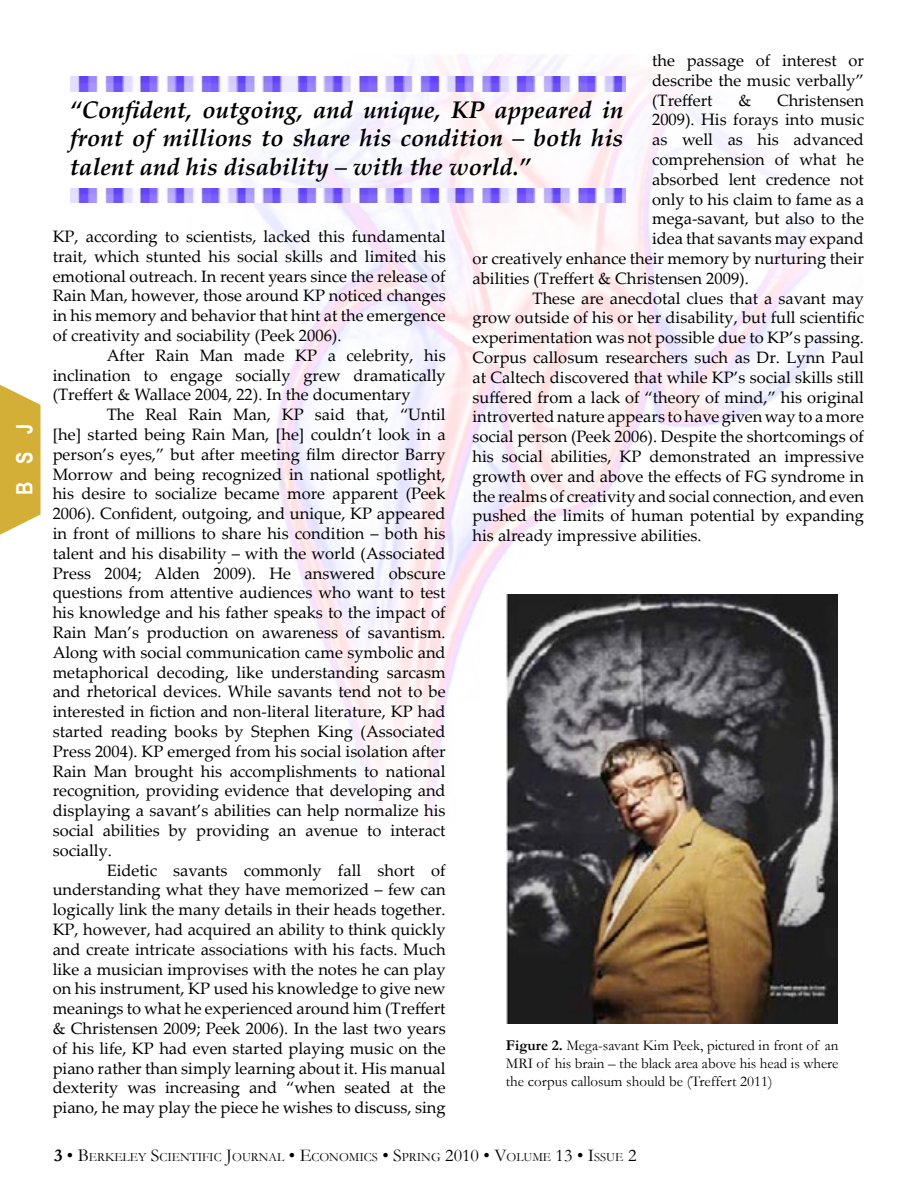
<style>
.page{position:relative;width:918px;height:1188px;background:#fff}
.page>*{position:absolute;margin:0;border:0;box-sizing:border-box;transform-origin:0 0}
.t1{font:italic 700 24px/28.8px "Palatino Linotype";color:#000;text-align:justify}
.t2{font:700 22.5px "Arial Narrow";color:#fffffe}
.t3{font:16.5px/19.8px "Palatino Linotype";color:#000;text-align:justify}
.t4{font:15px/18px "Garamond";color:#000;text-align:justify}
.t5{font:12.6px "Garamond";color:#000}
.s1{font-weight:700}
.s2{font-weight:700;font-size:18px}
.s3{font-size:18px}
</style>
<div class="page">
<svg style="left:0;top:384px;width:40px;height:151px"></svg>
<img style="left:167px;top:54px;width:675px;height:768px">
<img style="left:506px;top:594px;width:331px;height:429px">
<img style="left:70px;top:188px;width:555px;height:15px">
<img style="left:70px;top:77px;width:555px;height:14px">
<h2 class="t2" style="left:8px;top:495px;width:73px;rotate:-90deg">BSJ</h2>
<p class="t3" style="left:652px;top:50px;width:213px">the passage of interest or describe the music verbally” (Treffert</p>
<p class="t3" style="left:738px;top:90px;width:14px">&amp;</p>
<p class="t3" style="left:777px;top:90px;width:89px">Christensen</p>
<p class="t3" style="left:652px;top:109px;width:213px">2009). His forays into music</p>
<p class="t3" style="left:652px;top:129px;width:213px">as well as his advanced</p>
<p class="t3" style="left:652px;top:149px;width:213px">comprehension of what he</p>
<p class="t3" style="left:652px;top:169px;width:213px">absorbed lent credence not</p>
<p class="t3" style="left:652px;top:189px;width:213px">only to his claim to fame as a</p>
<p class="t3" style="left:652px;top:208px;width:213px">mega-savant, but also to the</p>
<p class="t3" style="left:652px;top:228px;width:213px">idea that savants may expand</p>
<p class="t3" style="left:473px;top:248px;width:393px">or creatively enhance their memory by nurturing their</p>
<p class="t3" style="left:473px;top:268px;width:278px">abilities (Treffert &amp; Christensen 2009).</p>
<p class="t3" style="left:533px;top:288px;width:333px">These are anecdotal clues that a savant may</p>
<p class="t3" style="left:473px;top:307px;width:393px">grow outside of his or her disability, but full scientific</p>
<p class="t3" style="left:473px;top:327px;width:393px">experimentation was not possible due to KP’s passing.</p>
<p class="t3" style="left:473px;top:347px;width:393px">Corpus callosum researchers such as Dr. Lynn Paul</p>
<p class="t3" style="left:473px;top:367px;width:393px">at Caltech discovered that while KP’s social skills still</p>
<p class="t3" style="left:473px;top:387px;width:393px">suffered from a lack of “theory of mind,” his original</p>
<p class="t3" style="left:473px;top:406px;width:393px">introverted nature appears to have given way to a more</p>
<p class="t3" style="left:473px;top:426px;width:393px">social person (Peek 2006). Despite the shortcomings of</p>
<p class="t3" style="left:473px;top:446px;width:393px">his social abilities, KP demonstrated an impressive</p>
<p class="t3" style="left:473px;top:466px;width:393px">growth over and above the effects of FG syndrome in</p>
<p class="t3" style="left:473px;top:486px;width:393px">the realms of creativity and social connection, and even</p>
<p class="t3" style="left:473px;top:505px;width:393px">pushed the limits of human potential by expanding</p>
<p class="t3" style="left:473px;top:525px;width:231px">his already impressive abilities.</p>
<h1 class="t1" style="left:70px;top:94px;width:555px">“Confident, outgoing, and unique, KP appeared in front of millions to share his condition – both his talent and his disability – with the world.”</h1>
<p class="t3" style="left:53px;top:226px;width:395px">KP, according to scientists, lacked this fundamental trait, which stunted his social skills and limited his emotional outreach. In recent years since the release of Rain Man, however, those around KP noticed changes in his memory and behavior that hint at the emergence of creativity and sociability (Peek 2006).</p>
<p class="t3" style="left:53px;top:345px;width:395px;text-indent:54px">After Rain Man made KP a celebrity, his inclination to engage socially grew dramatically (Treffert &amp; Wallace 2004, 22). In the documentary</p>
<p class="t3" style="left:53px;top:404px;width:395px;text-indent:54px">The Real Rain Man, KP said that, “Until [he] started being Rain Man, [he] couldn’t look in a person’s eyes,” but after meeting film director Barry Morrow and being recognized in national spotlight, his desire to socialize became more apparent (Peek 2006). Confident, outgoing, and unique, KP appeared in front of millions to share his condition – both his talent and his disability – with the world (Associated Press 2004; Alden 2009). He answered obscure questions from attentive audiences who want to test his knowledge and his father speaks to the impact of Rain Man’s production on awareness of savantism.<br>Along with social communication came symbolic and metaphorical decoding, like understanding sarcasm and rhetorical devices. While savants tend not to be interested in fiction and non-literal literature, KP had started reading books by Stephen King (Associated Press 2004). KP emerged from his social isolation after Rain Man brought his accomplishments to national recognition, providing evidence that developing and displaying a savant’s abilities can help normalize his social abilities by providing an avenue to interact socially.</p>
<p class="t3" style="left:53px;top:859px;width:395px;text-indent:54px">Eidetic savants commonly fall short of understanding what they have memorized – few can logically link the many details in their heads together.<br>KP, however, had acquired an ability to think quickly and create intricate associations with his facts. Much like a musician improvises with the notes he can play on his instrument, KP used his knowledge to give new meanings to what he experienced around him (Treffert &amp; Christensen 2009; Peek 2006). In the last two years of his life, KP had even started playing music on the piano rather than simply learning about it. His manual dexterity was increasing and “when seated at the piano, he may play the piece he wishes to discuss, sing</p>
<p class="t4" style="left:506px;top:1036px;width:334px"><span class="s1">Figure 2.</span> Mega-savant Kim Peek, pictured in front of an MRI of his brain – the black area above his head is where the corpus callosum should be (Treffert 2011)</p>
<p class="t5" style="left:54px;top:1149px;width:584px"><span class="s2">3</span> <span class="s3">• B</span>ERKELEY <span class="s3">S</span>CIENTIFIC <span class="s3">J</span>OURNAL <span class="s3">• E</span>CONOMICS <span class="s3">• S</span>PRING <span class="s3">2010 • V</span>OLUME <span class="s3">13 • I</span>SSUE <span class="s3">2</span></p>
</div>
